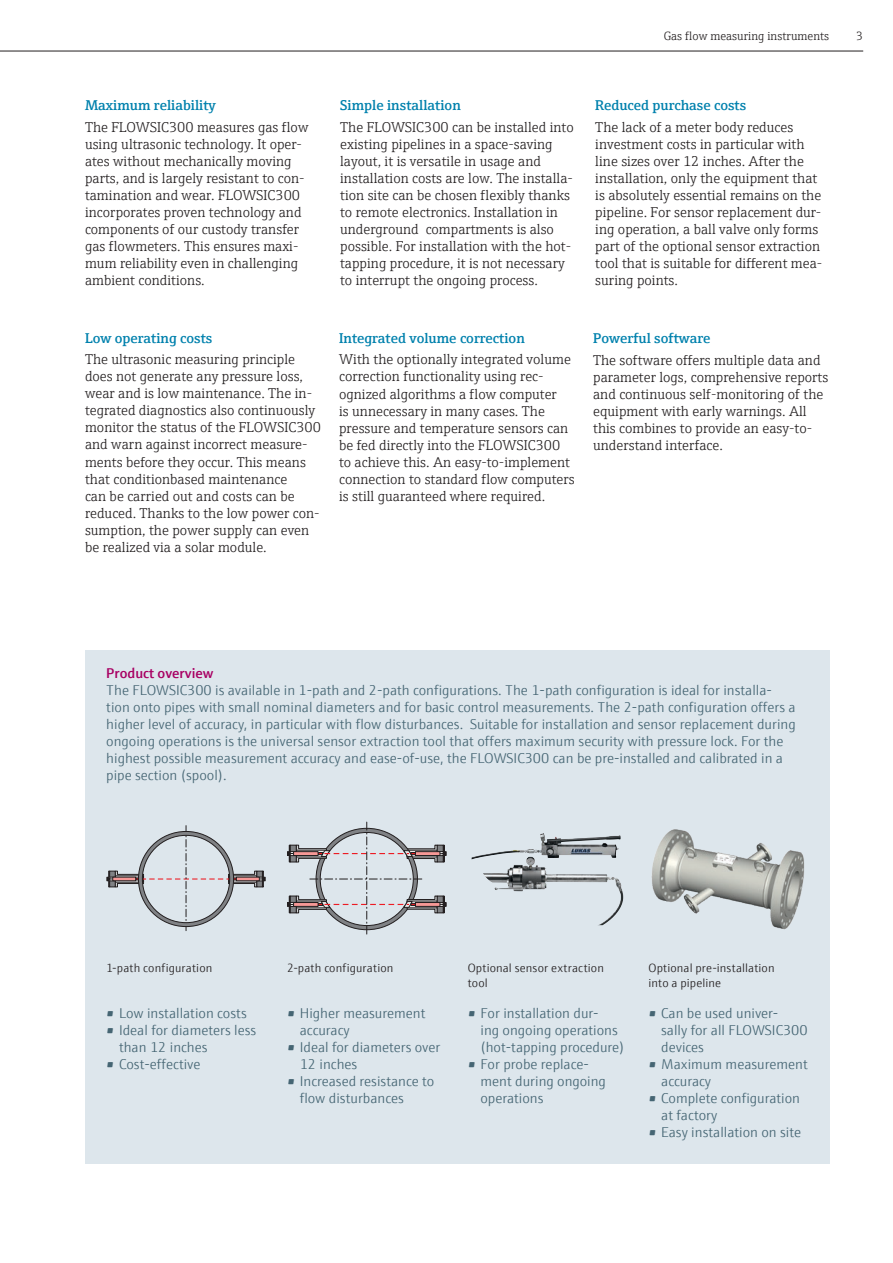
<style>
.page{position:relative;width:893px;height:1263px;background:#fff}
.page>*{position:absolute;margin:0;border:0;box-sizing:border-box;transform-origin:0 0}
.t1{font:300 14.25px/17px "E+H Serif";color:#231f20}
.t2{font:300 14.25px/17px "E+H Sans";color:#456573}
.t3{font:600 14.25px "E+H Serif";color:#0081ad}
.t4{font:600 14.25px "E+H Sans";color:#a80063}
.t5{font:300 12px/15px "E+H Sans";letter-spacing:.01em;color:#231f20}
.t6{font:300 12px "E+H Serif";color:#231f20}
</style>
<div class="page">
<div style="left:85px;top:651px;width:744px;height:513px;background:#dde6ec"></div>
<svg style="left:107px;top:826px;width:158px;height:105px"></svg>
<svg style="left:287px;top:822px;width:159px;height:113px"></svg>
<svg style="left:415px;top:851px;width:25px;height:5px"></svg>
<img style="left:501px;top:833px;width:42px;height:19px">
<img style="left:651px;top:829px;width:154px;height:101px">
<hr style="left:0;top:51px;width:863px;height:1px;background:#231f20">
<p class="t6" style="left:664px;top:27px;width:167px">Gas flow measuring instruments</p>
<p class="t6" style="left:856px;top:27px;width:8px">3</p>
<p class="t3" style="left:85px;top:94px;width:132px">Maximum reliability</p>
<p class="t1" style="left:85px;top:117px;width:225px">The FLOWSIC300 measures gas flow using ultrasonic technology. It oper&shy;ates without mechanically moving parts, and is largely resistant to con&shy;tamination and wear. FLOWSIC300 incorporates proven technology and components of our custody transfer gas flowmeters. This ensures maxi&shy;mum reliability even in challenging ambient conditions.</p>
<p class="t3" style="left:85px;top:327px;width:129px">Low operating costs</p>
<p class="t1" style="left:85px;top:350px;width:237px">The ultrasonic measuring principle does not generate any pressure loss, wear and is low maintenance. The in&shy;tegrated diagnostics also continuously monitor the status of the FLOWSIC300 and warn against incorrect measure&shy;ments before they occur. This means that conditionbased maintenance<br>can be carried out and costs can be reduced. Thanks to the low power con&shy;sumption, the power supply can even be realized via a solar module.</p>
<p class="t3" style="left:340px;top:95px;width:122px">Simple installation</p>
<p class="t1" style="left:340px;top:117px;width:235px">The FLOWSIC300 can be installed into existing pipelines in a space-saving layout, it is versatile in usage and installation costs are low. The installa&shy;tion site can be chosen flexibly thanks to remote electronics. Installation in underground compartments is also possible. For installation with the hot&shy;tapping procedure, it is not necessary to interrupt the ongoing process.</p>
<p class="t3" style="left:339px;top:327px;width:187px">Integrated volume correction</p>
<p class="t1" style="left:339px;top:350px;width:237px">With the optionally integrated volume correction functionality using rec&shy;ognized algorithms a flow computer<br>is unnecessary in many cases. The pressure and temperature sensors can be fed directly into the FLOWSIC300 to achieve this. An easy-to-implement connection to standard flow computers is still guaranteed where required.</p>
<p class="t3" style="left:595px;top:95px;width:152px">Reduced purchase costs</p>
<p class="t1" style="left:595px;top:117px;width:229px">The lack of a meter body reduces investment costs in particular with line sizes over 12 inches. After the installation, only the equipment that is absolutely essential remains on the pipeline. For sensor replacement dur&shy;ing operation, a ball valve only forms part of the optional sensor extraction tool that is suitable for different mea&shy;suring points.</p>
<p class="t3" style="left:593px;top:327px;width:119px">Powerful software</p>
<p class="t1" style="left:593px;top:350px;width:237px">The software offers multiple data and parameter logs, comprehensive reports and continuous self-monitoring of the equipment with early warnings. All this combines to provide an easy-to&shy;understand interface.</p>
<p class="t4" style="left:106px;top:662px;width:109px">Product overview</p>
<p class="t2" style="left:106px;top:680px;width:691px">The FLOWSIC300 is available in 1-path and 2-path configurations. The 1-path configuration is ideal for installa&shy;tion onto pipes with small nominal diameters and for basic control measurements. The 2-path configuration offers a higher level of accuracy, in particular with flow disturbances. Suitable for installation and sensor replacement during ongoing operations is the universal sensor extraction tool that offers maximum security with pressure lock. For the highest possible measurement accuracy and ease-of-use, the FLOWSIC300 can be pre-installed and calibrated in a pipe section (spool).</p>
<p class="t5" style="left:106px;top:959px;width:108px">1-path configuration</p>
<p class="t5" style="left:287px;top:959px;width:108px">2-path configuration</p>
<p class="t5" style="left:468px;top:959px;width:138px">Optional sensor extraction tool</p>
<p class="t5" style="left:648px;top:959px;width:128px">Optional pre-installation into a pipeline</p>
<p class="t2" style="left:106px;top:1003px;width:142px">• Low installation costs</p>
<p class="t2" style="left:119px;top:1020px;width:139px;text-indent:-13px">• Ideal for diameters less than 12 inches</p>
<p class="t2" style="left:106px;top:1054px;width:96px">• Cost-effective</p>
<p class="t2" style="left:300px;top:1003px;width:127px;text-indent:-13px">• Higher measurement accuracy</p>
<p class="t2" style="left:300px;top:1037px;width:142px;text-indent:-13px">• Ideal for diameters over<br>12 inches</p>
<p class="t2" style="left:300px;top:1071px;width:136px;text-indent:-13px">• Increased resistance to flow disturbances</p>
<p class="t2" style="left:480px;top:1003px;width:146px;text-indent:-13px">• For installation dur-<br>ing ongoing operations (hot-tapping procedure)</p>
<p class="t2" style="left:480px;top:1054px;width:127px;text-indent:-13px">• For probe replace&shy;ment during ongoing operations</p>
<p class="t2" style="left:661px;top:1003px;width:148px;text-indent:-13px">• Can be used univer&shy;sally for all FLOWSIC300 devices</p>
<p class="t2" style="left:661px;top:1054px;width:148px;text-indent:-13px">• Maximum measurement accuracy</p>
<p class="t2" style="left:661px;top:1088px;width:140px;text-indent:-13px">• Complete configuration at factory</p>
<p class="t2" style="left:648px;top:1122px;width:154px">• Easy installation on site</p>
</div>
